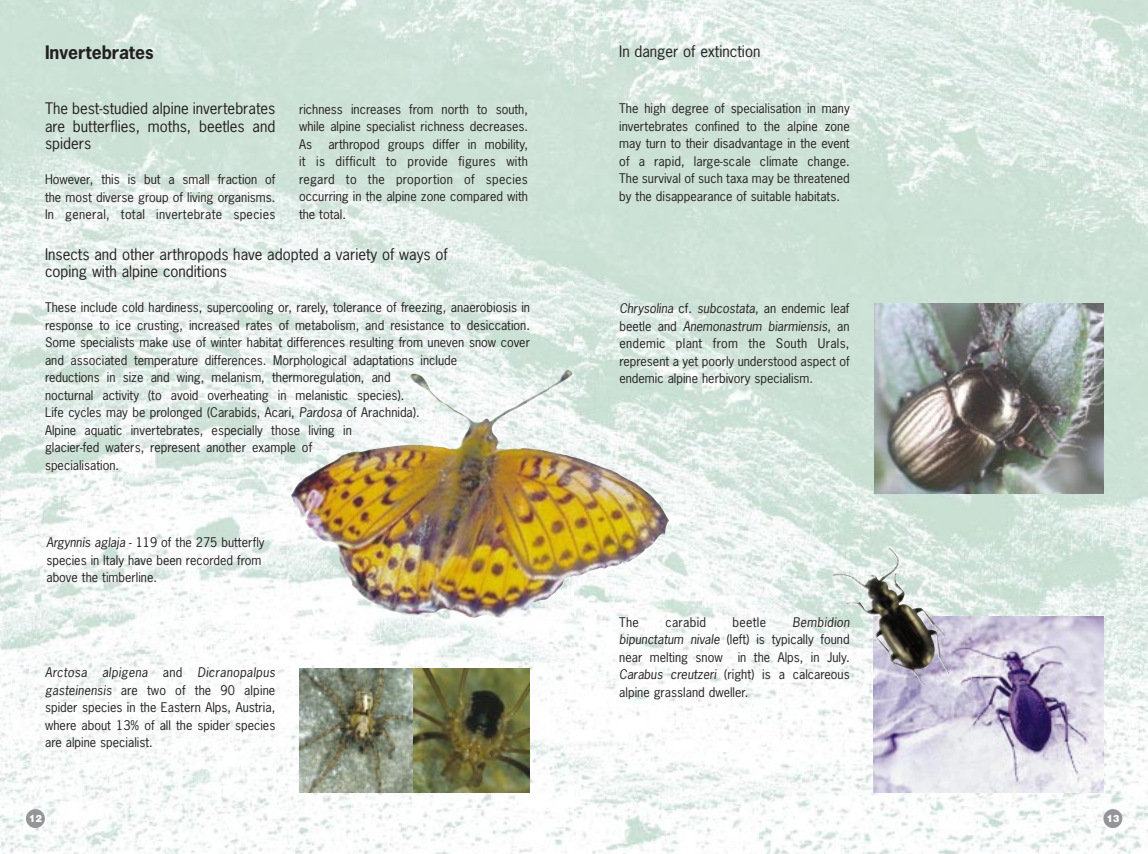
<style>
.page{position:relative;width:1148px;height:854px;background:#fff}
.page>*{position:absolute;margin:0;border:0;box-sizing:border-box;transform-origin:0 0}
.t1{font:700 17.5px "News Gothic";color:#231f20}
.t2{font:15px/17.5px "News Gothic";color:#231f20;text-align:justify}
.t3{font:12.5px/17.5px "News Gothic";color:#231f20;text-align:justify}
.t4{font:12.5px "News Gothic";letter-spacing:.025em;color:#231f20}
.t5{font:900 10px "Helvetica";color:#fff;scale:.95 1}
</style>
<div class="page">
<img style="left:0;top:0;width:574px;height:854px">
<img style="left:574px;top:0;width:573px;height:854px">
<div style="left:1103px;top:809px;width:19px;height:19px;background:#939598;border-radius:50%"></div>
<div style="left:26px;top:809px;width:19px;height:19px;background:#939598;border-radius:50%"></div>
<img style="left:299px;top:668px;width:115px;height:124px">
<img style="left:874px;top:304px;width:229px;height:190px">
<svg style="left:414px;top:668px;width:115px;height:124px;background:#66663b"></svg>
<img style="left:873px;top:617px;width:230px;height:175px">
<img style="left:881px;top:556px;width:63px;height:82px">
<img style="left:290px;top:369px;width:379px;height:249px">
<h1 class="t1" style="left:45px;top:45px;width:110px">Invertebrates</h1>
<p class="t2" style="left:45px;top:101px;width:232px">The best-studied alpine invertebrates are butterflies, moths, beetles and spiders</p>
<p class="t3" style="left:45px;top:172px;width:232px">However, this is but a small fraction of the most diverse group of living organisms.<br>In general, total invertebrate species</p>
<p class="t3" style="left:299px;top:101px;width:230px">richness increases from north to south, while alpine specialist richness decreases.<br>As</p>
<p class="t3" style="left:299px;top:136px;width:230px;text-indent:29px">arthropod groups differ in mobility, it is difficult to provide figures with regard to the proportion of species occurring in the alpine zone compared with the total.</p>
<p class="t2" style="left:45px;top:246px;width:404px">Insects and other arthropods have adopted a variety of ways of coping with alpine conditions</p>
<p class="t3" style="left:45px;top:300px;width:486px;text-align:left">These include cold hardiness, supercooling or, rarely, tolerance of freezing, anaerobiosis in response to ice crusting, increased rates of metabolism, and resistance to desiccation.<br>Some specialists make use of winter habitat differences resulting from uneven snow cover and associated temperature differences. Morphological adaptations include<br>reductions in size and wing, melanism, thermoregulation, and<br>nocturnal activity (to avoid overheating in melanistic species).<br>Life cycles may be prolonged (Carabids, Acari, Pardosa of Arachnida).<br>Alpine aquatic invertebrates, especially those living in<br>glacier-fed waters, represent another example of<br>specialisation.</p>
<p class="t3" style="left:46px;top:535px;width:220px;text-align:left">Argynnis aglaja - 119 of the 275 butterfly species in Italy have been recorded from above the timberline.</p>
<p class="t3" style="left:45px;top:665px;width:233px">Arctosa alpigena and Dicranopalpus gasteinensis are two of the 90 alpine spider species in the Eastern Alps, Austria, where about 13% of all the spider species are alpine specialist.</p>
<p class="t2" style="left:619px;top:44px;width:143px">In danger of extinction</p>
<p class="t3" style="left:619px;top:101px;width:232px">The high degree of specialisation in many invertebrates confined to the alpine zone may turn to their disadvantage in the event of a rapid, large-scale climate change.<br>The survival of such taxa may be threatened by the disappearance of suitable habitats.</p>
<p class="t3" style="left:619px;top:301px;width:232px">Chrysolina cf. subcostata, an endemic leaf beetle and Anemonastrum biarmiensis, an endemic plant from the South Urals, represent a yet poorly understood aspect of endemic alpine herbivory specialism.</p>
<p class="t3" style="left:619px;top:614px;width:21px">The</p>
<p class="t4" style="left:665px;top:617px;width:42px">carabid</p>
<p class="t3" style="left:732px;top:614px;width:35px">beetle</p>
<p class="t3" style="left:619px;top:614px;width:233px;text-indent:173px">Bembidion bipunctatum nivale (left) is typically found near melting snow in the Alps, in July.<br>Carabus creutzeri (right) is a calcareous alpine grassland dweller.</p>
<p class="t5" style="left:29px;top:814px;width:15px">12</p>
<p class="t5" style="left:1106px;top:814px;width:15px">13</p>
</div>
